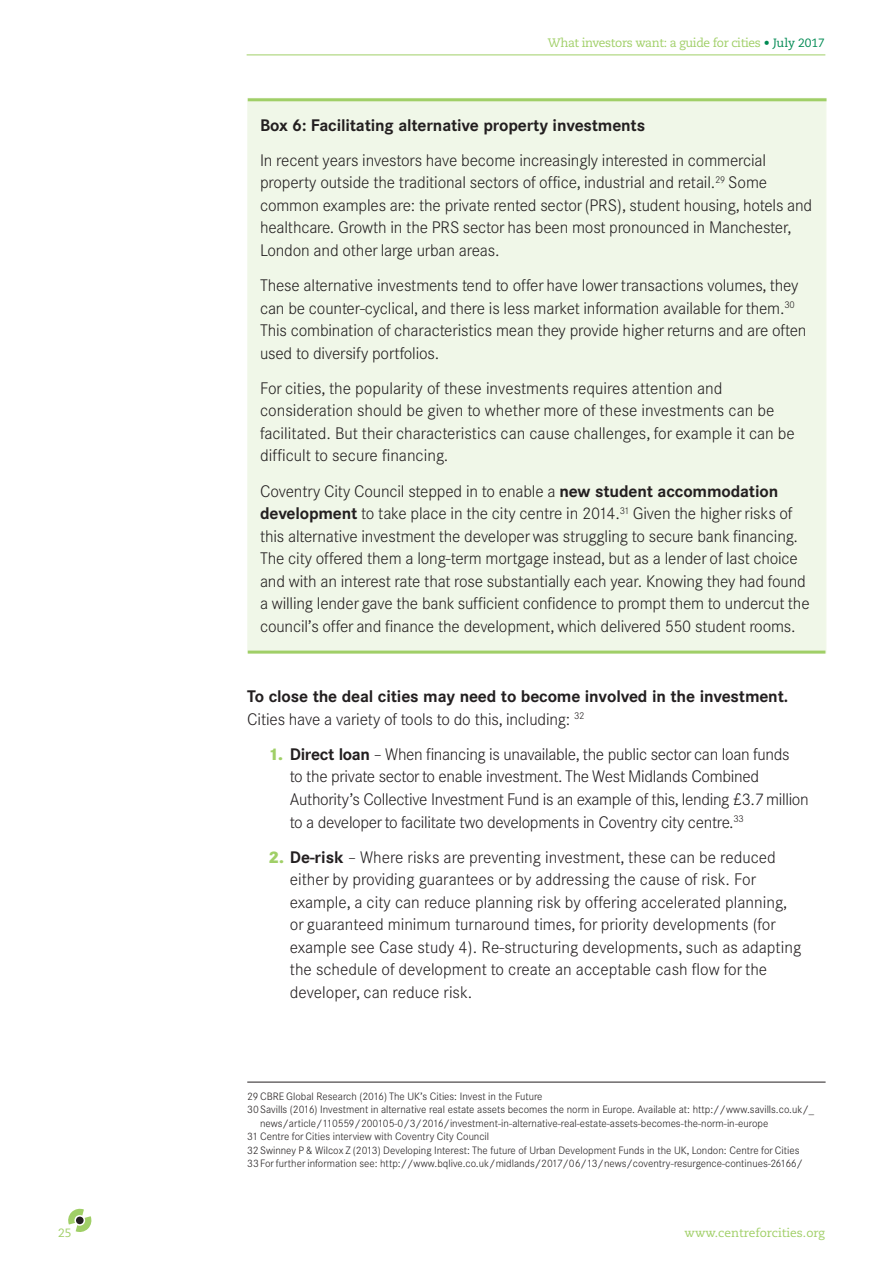
<style>
.page{position:relative;width:893px;height:1263px;background:#fff}
.page>*{position:absolute;margin:0;border:0;box-sizing:border-box;transform-origin:0 0}
.t1{font:300 16.5px/22.5px "Corporate SBQ";letter-spacing:-.01em;color:#231f20}
.t2{font:700 16.5px/22.5px "Corporate SBQ";letter-spacing:-.01em;color:#231f20}
.t3{font:12.3px "Caecilia LT Std";letter-spacing:-.03em;color:#a0cf67}
.t4{font:12px "Caecilia LT Std";color:#a0cf67}
.t5{font:300 10.5px "Corporate SBQ";color:#231f20}
.s1{font-size:12px;color:#008a53}
.s2{font-weight:700}
.s3{font-weight:300}
.s4{font-weight:800;color:#a0cf67}
</style>
<div class="page">
<hr style="left:247px;top:55px;width:578px;height:1px;background:#a0cf67">
<svg style="left:68px;top:1208px;width:24px;height:24px"></svg>
<hr style="left:248px;top:651px;width:577px;height:3px;background:#a0cf67">
<div style="left:247px;top:98px;width:579px;height:555px;background:#f0f7e8;border:1px solid #a0cf67"></div>
<hr style="left:247px;top:1082px;width:579px;height:1px;background:#231f20">
<p class="t4" style="left:58px;top:1226px;width:15px">25</p>
<p class="t3" style="left:548px;top:35px;width:279px">What investors want: a guide for cities <span class="s1">• July 2017</span></p>
<p class="t2" style="left:260px;top:114px;width:387px">Box 6: Facilitating alternative property investments</p>
<p class="t1" style="left:260px;top:149px;width:554px">In recent years investors have become increasingly interested in commercial property outside the traditional sectors of office, industrial and retail.<sup>29</sup> Some common examples are: the private rented sector (PRS), student housing, hotels and healthcare. Growth in the PRS sector has been most pronounced in Manchester, London and other large urban areas.</p>
<p class="t1" style="left:260px;top:274px;width:548px">These alternative investments tend to offer have lower transactions volumes, they can be counter-cyclical, and there is less market information available for them.<sup>30<br></sup>This combination of characteristics mean they provide higher returns and are often used to diversify portfolios.</p>
<p class="t1" style="left:260px;top:377px;width:536px">For cities, the popularity of these investments requires attention and consideration should be given to whether more of these investments can be facilitated. But their characteristics can cause challenges, for example it can be difficult to secure financing.</p>
<p class="t1" style="left:260px;top:480px;width:551px">Coventry City Council stepped in to enable a <span class="s2">new student accommodation development</span> to take place in the city centre in 2014.<sup>31</sup> Given the higher risks of this alternative investment the developer was struggling to secure bank financing.<br>The city offered them a long-term mortgage instead, but as a lender of last choice and with an interest rate that rose substantially each year. Knowing they had found a willing lender gave the bank sufficient confidence to prompt them to undercut the council’s offer and finance the development, which delivered 550 student rooms.</p>
<p class="t2" style="left:247px;top:685px;width:542px">To close the deal cities may need to become involved in the investment.<br><span class="s3">Cities have a variety of tools to do this, including:</span> <sup>32</sup></p>
<p class="t1" style="left:290px;top:743px;width:520px;text-indent:-21px"><span class="s4">1.</span> <span class="s2">Direct loan</span> – When financing is unavailable, the public sector can loan funds<br>to the private sector to enable investment. The West Midlands Combined Authority’s Collective Investment Fund is an example of this, lending £3.7 million to a developer to facilitate two developments in Coventry city centre.<sup>33</sup></p>
<p class="t1" style="left:290px;top:846px;width:513px;text-indent:-21px"><span class="s4">2.</span> <span class="s2">De-risk</span> – Where risks are preventing investment, these can be reduced either by providing guarantees or by addressing the cause of risk. For example, a city can reduce planning risk by offering accelerated planning, or guaranteed minimum turnaround times, for priority developments (for example see Case study 4). Re-structuring developments, such as adapting the schedule of development to create an acceptable cash flow for the developer, can reduce risk.</p>
<p class="t5" style="left:247px;top:1090px;width:297px">29CBRE Global Research (2016) The UK’s Cities: Invest in the Future</p>
<p class="t5" style="left:247px;top:1103px;width:568px">30Savills (2016) Investment in alternative real estate assets becomes the norm in Europe. Available at: http://www.savills.co.uk/_</p>
<p class="t5" style="left:260px;top:1117px;width:510px">news/article/110559/200105-0/3/2016/investment-in-alternative-real-estate-assets-becomes-the-norm-in-europe</p>
<p class="t5" style="left:247px;top:1130px;width:243px">31 Centre for Cities interview with Coventry City Council</p>
<p class="t5" style="left:247px;top:1144px;width:554px">32Swinney P &amp; Wilcox Z (2013) Developing Interest: The future of Urban Development Funds in the UK, London: Centre for Cities</p>
<p class="t5" style="left:247px;top:1157px;width:557px">33For further information see: http://www.bqlive.co.uk/midlands/2017/06/13/news/coventry-resurgence-continues-26166/</p>
<p class="t4" style="left:685px;top:1226px;width:142px">www.centreforcities.org</p>
</div>
